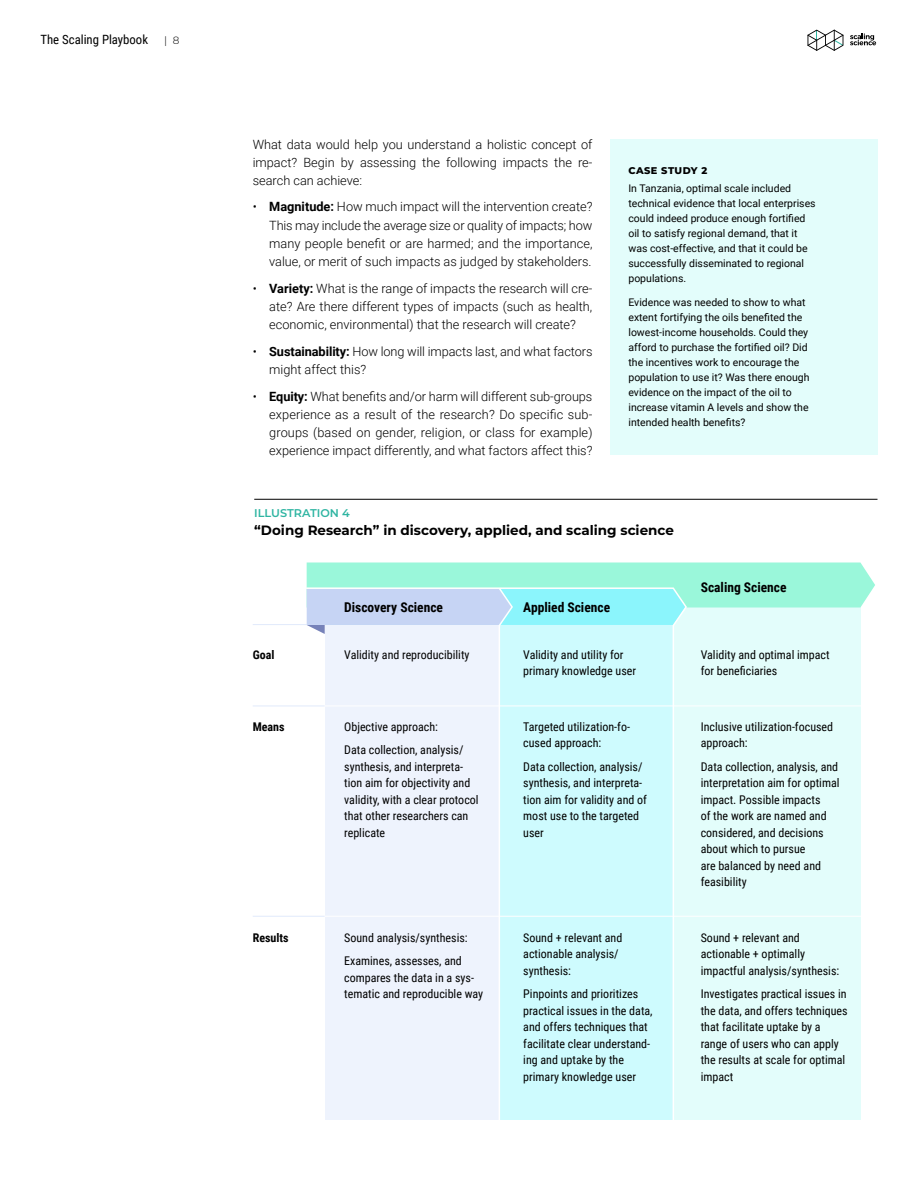
<style>
.page{position:relative;width:918px;height:1188px;background:#fff}
.page>*{position:absolute;margin:0;border:0;box-sizing:border-box;transform-origin:0 0}
.t1{font:700 13.5px "Montserrat";color:#000}
.t2{font:700 13.5px "Roboto Condensed";color:#000}
.t3{font:300 12.75px/18px "Roboto";color:#000;text-align:justify}
.t4{font:12.75px "Roboto Condensed";color:#000}
.t5{font:12px/16.5px "Roboto Condensed";color:#000}
.t6{font:700 12px "Roboto Condensed";color:#000}
.t7{font:600 11.25px "Montserrat";color:#2fb5a2}
.t8{font:10.5px/15px "Roboto";color:#000}
.t9{font:800 9.75px "Montserrat";letter-spacing:.04em;color:#000}
.s1{font-family:"Montserrat";font-weight:300;font-size:10.5px}
.s2{font-weight:700}
</style>
<div class="page">
<svg style="left:807px;top:30px;width:37px;height:21px"></svg>
<svg style="left:850px;top:34px;width:26px;height:11px"></svg>
<hr style="left:254px;top:499px;width:624px;height:1px;background:#000">
<div style="left:610px;top:139px;width:268px;height:315px;background:#e3fdfb"></div>
<hr style="left:253px;top:624px;width:54px;height:1px;background:#e1eafb">
<svg style="left:307px;top:562px;width:568px;height:558px"></svg>
<svg style="left:305px;top:587px;width:383px;height:533px"></svg>
<hr style="left:307px;top:706px;width:567px;height:1px;background:#fff">
<hr style="left:253px;top:706px;width:72px;height:1px;background:#e1eafb">
<hr style="left:310px;top:916px;width:567px;height:1px;background:#fff">
<hr style="left:253px;top:916px;width:72px;height:1px;background:#e1eafb">
<p class="t4" style="left:40px;top:30px;width:140px">The Scaling Playbook <span class="s1">| 8</span></p>
<p class="t3" style="left:253px;top:134px;width:341px">What data would help you understand a holistic concept of impact? Begin by assessing the following impacts the re&shy;search can achieve:</p>
<p class="t3" style="left:269px;top:197px;width:325px;text-indent:-16px">• <span class="s2">Magnitude:</span> How much impact will the intervention create?<br>This may include the average size or quality of impacts; how many people benefit or are harmed; and the importance, value, or merit of such impacts as judged by stakeholders.</p>
<p class="t3" style="left:269px;top:279px;width:325px;text-indent:-16px">• <span class="s2">Variety:</span> What is the range of impacts the research will cre&shy;ate? Are there different types of impacts (such as health, economic, environmental) that the research will create?</p>
<p class="t3" style="left:269px;top:342px;width:325px;text-indent:-16px">• <span class="s2">Sustainability:</span> How long will impacts last, and what factors might affect this?</p>
<p class="t3" style="left:269px;top:387px;width:325px;text-indent:-16px">• <span class="s2">Equity:</span> What benefits and/or harm will different sub-groups experience as a result of the research? Do specific sub&shy;groups (based on gender, religion, or class for example) experience impact differently, and what factors affect this?</p>
<p class="t9" style="left:628px;top:164px;width:80px">CASE STUDY 2</p>
<p class="t8" style="left:628px;top:181px;width:189px">In Tanzania, optimal scale included technical evidence that local enterprises could indeed produce enough fortified oil to satisfy regional demand, that it was cost-effective, and that it could be successfully disseminated to regional populations.</p>
<p class="t8" style="left:628px;top:295px;width:183px">Evidence was needed to show to what extent fortifying the oils benefited the lowest-income households. Could they afford to purchase the fortified oil? Did the incentives work to encourage the population to use it? Was there enough evidence on the impact of the oil to increase vitamin A levels and show the intended health benefits?</p>
<p class="t7" style="left:254px;top:505px;width:97px">ILLUSTRATION 4</p>
<p class="t1" style="left:254px;top:521px;width:421px">“Doing Research” in discovery, applied, and scaling science</p>
<p class="t2" style="left:701px;top:577px;width:87px">Scaling Science</p>
<p class="t6" style="left:253px;top:646px;width:23px">Goal</p>
<p class="t2" style="left:344px;top:598px;width:100px">Discovery Science</p>
<p class="t5" style="left:344px;top:646px;width:127px">Validity and reproducibility</p>
<p class="t2" style="left:523px;top:598px;width:88px">Applied Science</p>
<p class="t5" style="left:523px;top:646px;width:114px">Validity and utility for primary knowledge user</p>
<p class="t5" style="left:701px;top:646px;width:130px">Validity and optimal impact for beneficiaries</p>
<p class="t6" style="left:253px;top:718px;width:33px">Means</p>
<p class="t5" style="left:344px;top:715px;width:121px;line-height:23.2px">Objective approach:<br>Data collection, analysis/</p>
<p class="t5" style="left:344px;top:758px;width:136px">synthesis, and interpreta&shy;tion aim for objectivity and validity, with a clear protocol that other researchers can replicate</p>
<p class="t5" style="left:523px;top:718px;width:108px">Targeted utilization-fo&shy;cused approach:</p>
<p class="t5" style="left:523px;top:758px;width:125px">Data collection, analysis/ synthesis, and interpreta&shy;tion aim for validity and of most use to the targeted user</p>
<p class="t5" style="left:701px;top:718px;width:134px">Inclusive utilization-focused approach:</p>
<p class="t5" style="left:701px;top:758px;width:140px">Data collection, analysis, and interpretation aim for optimal impact. Possible impacts<br>of the work are named and considered, and decisions about which to pursue<br>are balanced by need and feasibility</p>
<p class="t6" style="left:253px;top:929px;width:37px">Results</p>
<p class="t5" style="left:344px;top:926px;width:125px;line-height:23.2px">Sound analysis/synthesis:<br>Examines, assesses, and</p>
<p class="t5" style="left:344px;top:969px;width:140px">compares the data in a sys&shy;tematic and reproducible way</p>
<p class="t5" style="left:523px;top:929px;width:101px">Sound + relevant and actionable analysis/ synthesis:</p>
<p class="t5" style="left:523px;top:985px;width:131px">Pinpoints and prioritizes practical issues in the data, and offers techniques that facilitate clear understand&shy;ing and uptake by the primary knowledge user</p>
<p class="t5" style="left:701px;top:929px;width:140px">Sound + relevant and actionable + optimally impactful analysis/synthesis:</p>
<p class="t5" style="left:701px;top:985px;width:148px">Investigates practical issues in the data, and offers techniques that facilitate uptake by a range of users who can apply the results at scale for optimal impact</p>
</div>
